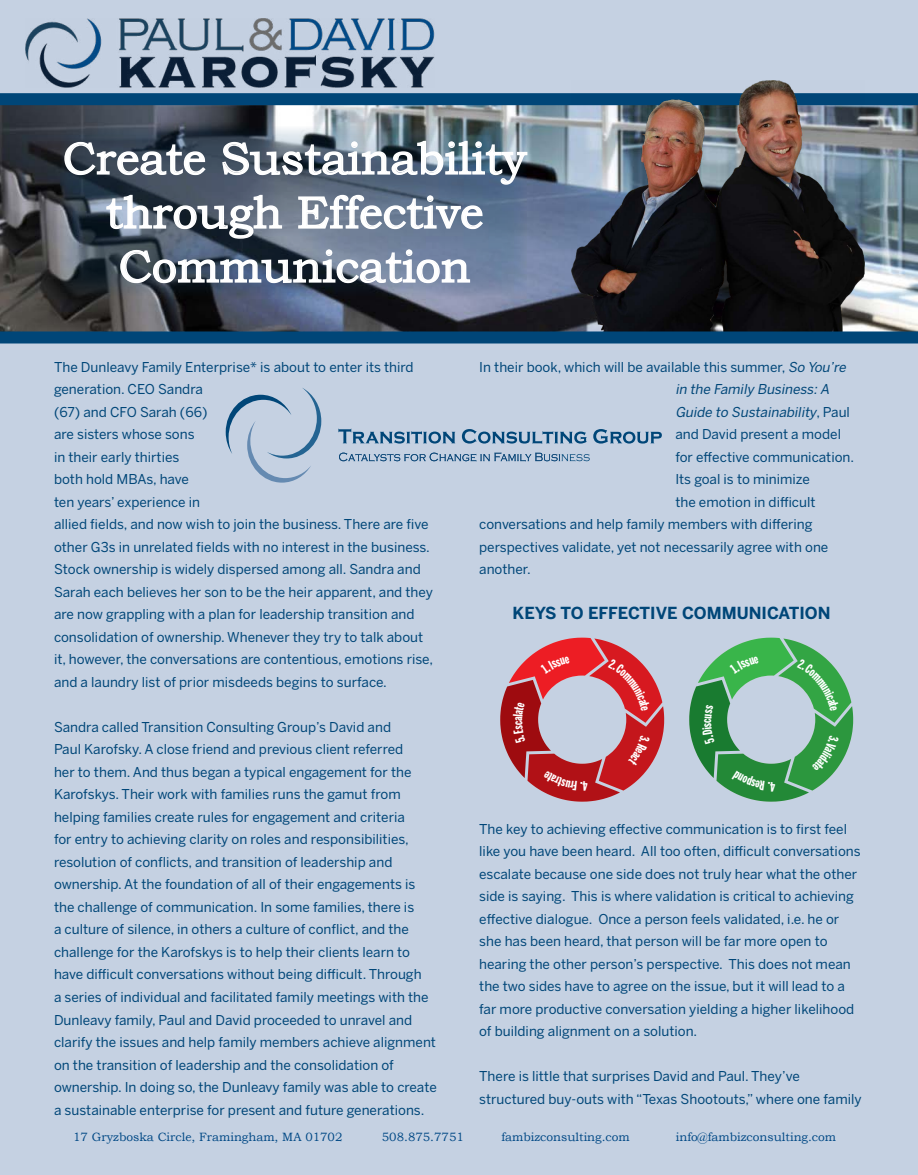
<style>
.page{position:relative;width:918px;height:1175px;background:#fff}
.page>*{position:absolute;margin:0;border:0;box-sizing:border-box;transform-origin:0 0}
.t1{font:45px/54px "Bookman Old Style";color:#fff;text-align:center}
.t2{font:700 16.5px "Benton Sans";color:#004678}
.t3{font:13.5px/22.5px "Benton Sans";color:#004678}
.t4{font:italic 13.5px "Benton Sans";color:#004678}
.t5{font:12px "Bookman Old Style";color:#004885}
.s1{font-style:italic}
.s2{font-style:normal}
</style>
<div class="page">
<div style="left:0;top:0;width:918px;height:1174px;background:#c5d1e2"></div>
<img style="left:0;top:105px;width:918px;height:226px">
<svg style="left:338px;top:428px;width:324px;height:16px"></svg>
<svg style="left:339px;top:452px;width:251px;height:9px"></svg>
<svg style="left:226px;top:388px;width:95px;height:94px"></svg>
<img style="left:26px;top:18px;width:409px;height:70px">
<div style="left:0;top:93px;width:918px;height:12px;background:#004678"></div>
<img style="left:572px;top:80px;width:292px;height:251px">
<div style="left:0;top:331px;width:918px;height:12px;background:#004678"></div>
<svg style="left:60px;top:126px;width:467px;height:170px;background:#536173"></svg>
<svg style="left:64px;top:141px;width:143px;height:35px;background:#636d78"></svg>
<svg style="left:221px;top:140px;width:307px;height:46px;background:#717f8e"></svg>
<svg style="left:106px;top:194px;width:177px;height:46px;background:#6e7885"></svg>
<svg style="left:297px;top:194px;width:187px;height:36px;background:#8b98aa"></svg>
<svg style="left:120px;top:248px;width:351px;height:36px;background:#747f90"></svg>
<svg style="left:500px;top:637px;width:164px;height:164px"></svg>
<svg style="left:689px;top:637px;width:164px;height:164px"></svg>
<h1 class="t1" style="left:63px;top:131px;width:465px">Create Sustainability through Effective<br>Communication</h1>
<p class="t3" style="left:54px;top:355px;width:381px">The Dunleavy Family Enterprise* is about to enter its third generation. CEO Sandra<br>(67) and CFO Sarah (66)<br>are sisters whose sons<br>in their early thirties<br>both hold MBAs, have<br>ten years’ experience in<br>allied fields, and now wish to join the business. There are five other G3s in unrelated fields with no interest in the business.<br>Stock ownership is widely dispersed among all. Sandra and Sarah each believes her son to be the heir apparent, and they are now grappling with a plan for leadership transition and consolidation of ownership. Whenever they try to talk about it, however, the conversations are contentious, emotions rise, and a laundry list of prior misdeeds begins to surface.</p>
<p class="t3" style="left:54px;top:715px;width:384px">Sandra called Transition Consulting Group’s David and<br>Paul Karofsky. A close friend and previous client referred<br>her to them. And thus began a typical engagement for the Karofskys. Their work with families runs the gamut from helping families create rules for engagement and criteria<br>for entry to achieving clarity on roles and responsibilities, resolution of conflicts, and transition of leadership and ownership. At the foundation of all of their engagements is the challenge of communication. In some families, there is<br>a culture of silence, in others a culture of conflict, and the challenge for the Karofskys is to help their clients learn to have difficult conversations without being difficult. Through<br>a series of individual and facilitated family meetings with the Dunleavy family, Paul and David proceeded to unravel and clarify the issues and help family members achieve alignment on the transition of leadership and the consolidation of ownership. In doing so, the Dunleavy family was able to create a sustainable enterprise for present and future generations.</p>
<p class="t3" style="left:479px;top:355px;width:371px">In their book, which will be available this summer, <span class="s1">So You’re</span></p>
<p class="t4" style="left:675px;top:381px;width:158px">in the Family Business:A</p>
<p class="t4" style="left:675px;top:404px;width:176px">Guide to Sustainability<span class="s2">, P a u l</span></p>
<p class="t3" style="left:675px;top:423px;width:167px">and David present a model</p>
<p class="t3" style="left:675px;top:445px;width:180px">for effective communication.</p>
<p class="t3" style="left:675px;top:468px;width:136px">Its goal is to minimize</p>
<p class="t3" style="left:675px;top:490px;width:142px">the emotion in difficult</p>
<p class="t3" style="left:479px;top:513px;width:335px">conversations and help family members with differing</p>
<p class="t3" style="left:479px;top:535px;width:351px">perspectives validate, yet not necessarily agree with one</p>
<p class="t3" style="left:479px;top:558px;width:53px">another.</p>
<p class="t2" style="left:513px;top:603px;width:319px">KEYS TO EFFECTIVE COMMUNICATION</p>
<p class="t3" style="left:479px;top:817px;width:383px">The key to achieving effective communication is to first feel like you have been heard. All too often, difficult conversations escalate because one side does not truly hear what the other side is saying. This is where validation is critical to achieving effective dialogue. Once a person feels validated, i.e. he or she has been heard, that person will be far more open to hearing the other person’s perspective. This does not mean the two sides have to agree on the issue, but it will lead to a far more productive conversation yielding a higher likelihood of building alignment on a solution.</p>
<p class="t3" style="left:479px;top:1065px;width:384px">There is little that surprises David and Paul. They’ve structured buy-outs with “Texas Shootouts,” where one family</p>
<p class="t5" style="left:73px;top:1129px;width:271px">17 Gryzboska Circle, Framingham, MA 01702</p>
<p class="t5" style="left:382px;top:1129px;width:84px">508.875.7751</p>
<p class="t5" style="left:501px;top:1129px;width:130px">fambizconsulting.com</p>
<p class="t5" style="left:676px;top:1129px;width:162px">info@fambizconsulting.com</p>
</div>
